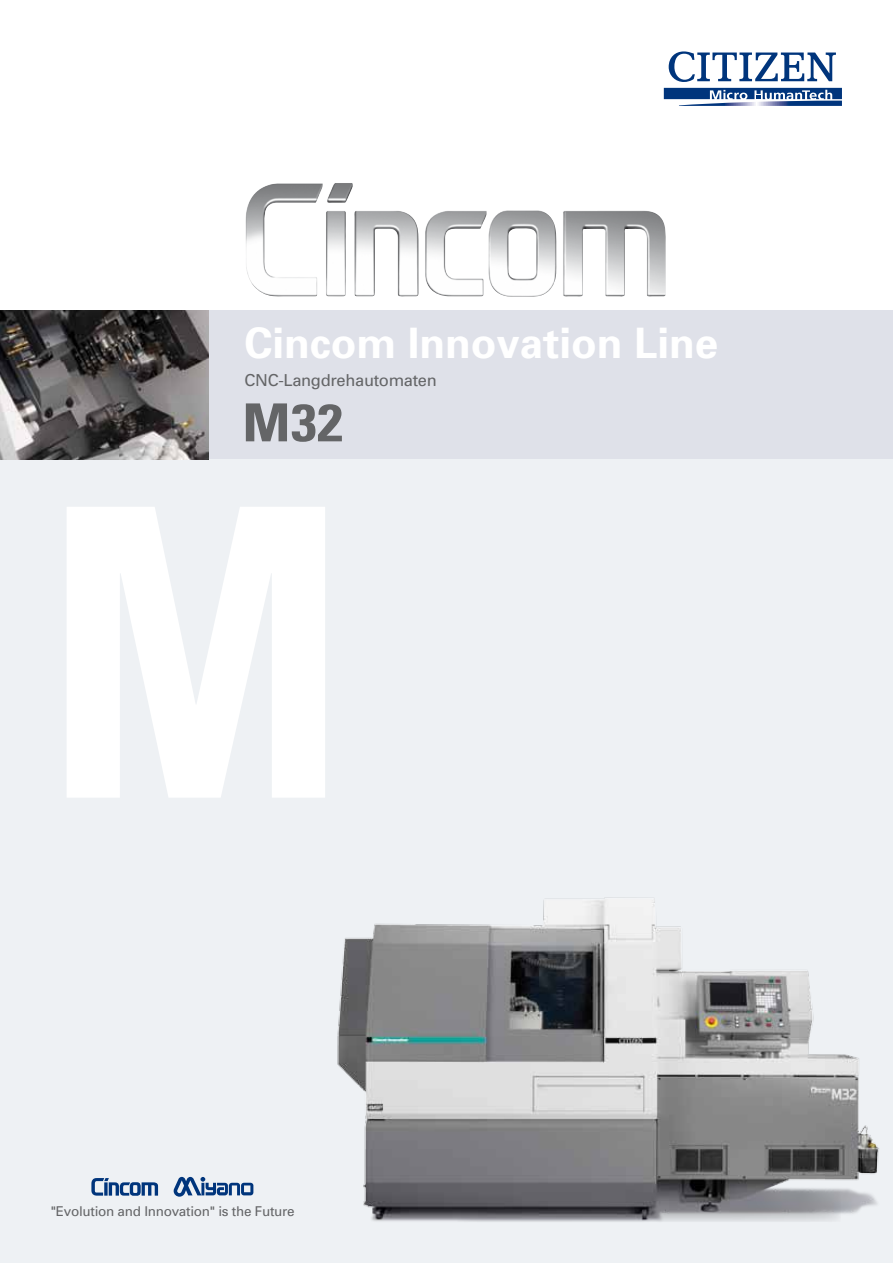
<style>
.page{position:relative;width:893px;height:1263px;background:#fff}
.page>*{position:absolute;margin:0;border:0;box-sizing:border-box;transform-origin:0 0}
.t1{font:700 condensed 52.5px "Univers";color:#646567;scale:1.1 1}
.t2{font:700 42px "Univers";color:#fff}
.t3{font:16.5px "Univers";letter-spacing:-.02em;color:#646567}
.t4{font:13.5px "Univers";letter-spacing:-.02em;color:#646567}
</style>
<div class="page">
<div style="left:0;top:310px;width:893px;height:953px;background:#eef1f4"></div>
<svg style="left:67px;top:507px;width:258px;height:291px;fill:#fff"></svg>
<svg style="left:669px;top:51px;width:167px;height:31px"></svg>
<svg style="left:664px;top:88px;width:178px;height:18px"></svg>
<svg style="left:174px;top:1177px;width:79px;height:20px"></svg>
<svg style="left:91px;top:1178px;width:67px;height:18px"></svg>
<div style="left:0;top:310px;width:893px;height:149px;background:#dfe1e9"></div>
<img style="left:0;top:310px;width:208px;height:149px">
<svg style="left:631px;top:210px;width:35px;height:87px"></svg>
<img style="left:245px;top:183px;width:386px;height:114px">
<img style="left:337px;top:897px;width:542px;height:325px">
<h2 class="t2" style="left:244px;top:316px;width:475px">Cincom Innovation Line</h2>
<p class="t3" style="left:244px;top:369px;width:194px">CNC-Langdrehautomaten</p>
<h1 class="t1" style="left:242px;top:390px;width:93px">M32</h1>
<p class="t4" style="left:51px;top:1203px;width:246px">"Evolution and Innovation" is the Future</p>
</div>
